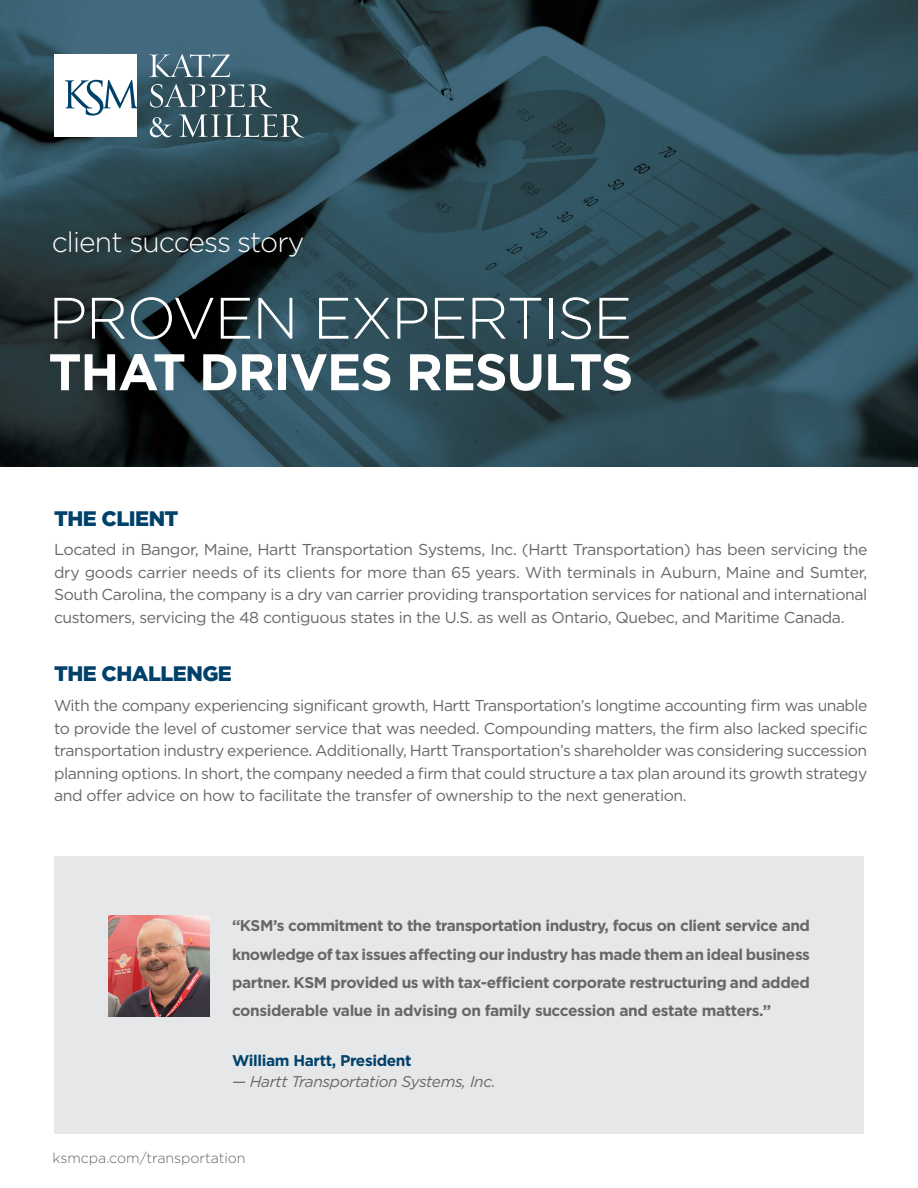
<style>
.page{position:relative;width:918px;height:1188px;background:#fff}
.page>*{position:absolute;margin:0;border:0;box-sizing:border-box;transform-origin:0 0}
.paragraph_-_main{font:300 58.35px "Gotham";letter-spacing:-.025em;color:#fff}
.paragraph_-_main-2{font:700 51.3px "Gotham";letter-spacing:-.025em;color:#fff}
.t1{font:300 28.2px "Gotham";letter-spacing:-.03em;color:#fff}
.paragraph_-_main-3{font:900 21px "Gotham";letter-spacing:-.025em;color:#00416a}
.paragraph_-_main-4{font:15.75px/22.5px "Gotham";letter-spacing:-.025em;color:#67676a;text-align:justify}
.paragraph_-_main-5{font:700 15.45px/28.3px "Gotham";letter-spacing:-.025em;color:#67676a;text-align:justify}
.paragraph_-_main-6{font:italic 15.45px "Gotham";letter-spacing:-.025em;color:#67676a}
.paragraph_-_main-7{font:700 15.45px "Gotham";letter-spacing:-.025em;color:#00416a}
.paragraph_-_main-8{font:300 14.25px "Gotham";letter-spacing:-.005em;color:#67676a}
</style>
<div class="page">
<div style="left:54px;top:856px;width:810px;height:278px;background:#e6e7e9"></div>
<img style="left:108px;top:915px;width:101px;height:102px">
<img style="left:0;top:0;width:918px;height:467px">
<div style="left:54px;top:54px;width:83px;height:83px;background:#fff"></div>
<svg style="left:65px;top:80px;width:72px;height:36px"></svg>
<svg style="left:150px;top:84px;width:122px;height:24px;background:#5a737b"></svg>
<svg style="left:150px;top:117px;width:22px;height:20px"></svg>
<svg style="left:179px;top:114px;width:125px;height:24px;background:#596f75"></svg>
<svg style="left:149px;top:54px;width:81px;height:23px;background:#688593"></svg>
<p class="t1" style="left:52px;top:225px;width:254px">client success story</p>
<p class="paragraph_-_main" style="left:48px;top:281px;width:586px">PROVEN EXPERTISE</p>
<p class="paragraph_-_main-2" style="left:48px;top:338px;width:587px">THAT DRIVES RESULTS</p>
<p class="paragraph_-_main-3" style="left:54px;top:504px;width:126px">THE CLIENT</p>
<p class="paragraph_-_main-4" style="left:54px;top:538px;width:815px">Located in Bangor, Maine, Hartt Transportation Systems, Inc. (Hartt Transportation) has been servicing the dry goods carrier needs of its clients for more than 65 years. With terminals in Auburn, Maine and Sumter, South Carolina, the company is a dry van carrier providing transportation services for national and international customers, servicing the 48 contiguous states in the U.S. as well as Ontario, Quebec, and Maritime Canada.</p>
<p class="paragraph_-_main-3" style="left:54px;top:660px;width:180px">THE CHALLENGE</p>
<p class="paragraph_-_main-4" style="left:54px;top:694px;width:815px">With the company experiencing significant growth, Hartt Transportation’s longtime accounting firm was unable to provide the level of customer service that was needed. Compounding matters, the firm also lacked specific transportation industry experience. Additionally, Hartt Transportation’s shareholder was considering succession planning options. In short, the company needed a firm that could structure a tax plan around its growth strategy and offer advice on how to facilitate the transfer of ownership to the next generation.</p>
<p class="paragraph_-_main-5" style="left:232px;top:911px;width:579px">“KSM’s commitment to the transportation industry, focus on client service and knowledge of tax issues affecting our industry has made them an ideal business partner. KSM provided us with tax-efficient corporate restructuring and added considerable value in advising on family succession and estate matters.”</p>
<p class="paragraph_-_main-7" style="left:232px;top:1050px;width:181px">William Hartt, President</p>
<p class="paragraph_-_main-6" style="left:232px;top:1071px;width:265px">— Hartt Transportation Systems, Inc.</p>
<p class="paragraph_-_main-8" style="left:52px;top:1149px;width:195px">ksmcpa.com/transportation</p>
</div>
